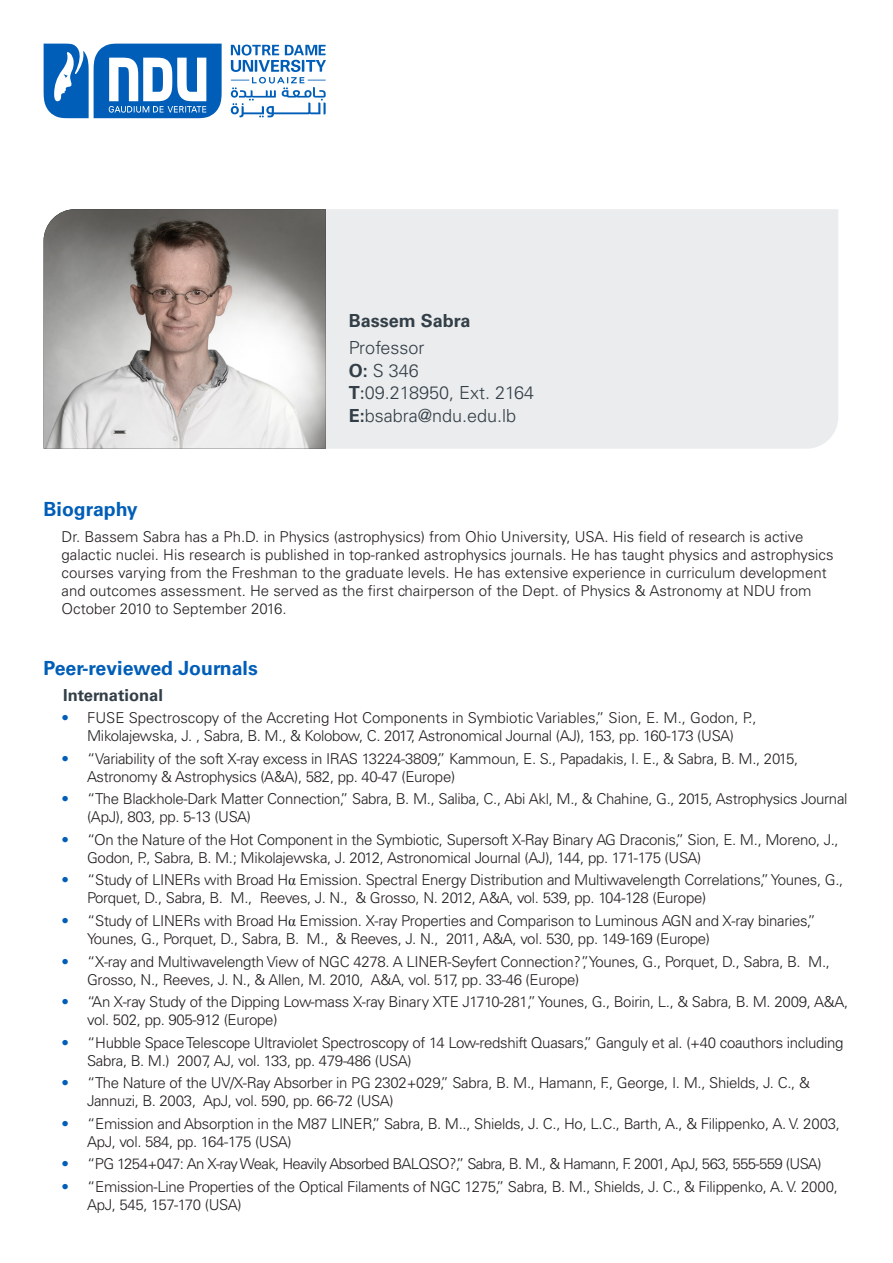
<style>
.page{position:relative;width:893px;height:1263px;background:#fff}
.page>*{position:absolute;margin:0;border:0;box-sizing:border-box;transform-origin:0 0}
.t1{font:700 19.5px "Univers";color:#005eb8}
.t2{font:300 18px "Univers";color:#333f48}
.t3{font:700 18px "Univers";color:#333f48}
.t4{font:700 16.5px "Univers";color:#333f48}
.t5{font:300 15px/18px "Univers";letter-spacing:-.02em;color:#231f20}
.t6{font:300 15px/18px "Univers";color:#231f20}
.t7{font:300 15px "Univers";letter-spacing:-.04em;color:#231f20}
.s1{font-weight:700}
.s2{font-family:"Avenir";font-weight:400}
.s3{color:#005eb8}
.s4{font-family:"Times New Roman";font-weight:400}
</style>
<div class="page">
<div style="left:326px;top:209px;width:512px;height:240px;background:#ebeced"></div>
<svg style="left:44px;top:44px;width:282px;height:74px"></svg>
<img style="left:44px;top:209px;width:282px;height:240px">
<p class="t3" style="left:349px;top:310px;width:123px">Bassem Sabra</p>
<p class="t2" style="left:349px;top:337px;width:77px">Professor</p>
<p class="t2" style="left:349px;top:359px;width:72px"><span class="s1">O:</span> S 346</p>
<p class="t2" style="left:349px;top:382px;width:187px"><span class="s1">T</span><span class="s2">:</span>09.218950, Ext. 2164</p>
<p class="t2" style="left:349px;top:404px;width:169px"><span class="s1">E:</span>bsabra@ndu.edu.lb</p>
<p class="t1" style="left:44px;top:498px;width:96px">Biography</p>
<p class="t6" style="left:62px;top:528px;width:773px">Dr. Bassem Sabra has a Ph.D. in Physics (astrophysics) from Ohio University, USA. His field of research is active galactic nuclei. His research is published in top-ranked astrophysics journals. He has taught physics and astrophysics courses varying from the Freshman to the graduate levels. He has extensive experience in curriculum development and outcomes assessment. He served as the first chairperson of the Dept. of Physics &amp; Astronomy at NDU from October 2010 to September 2016.</p>
<p class="t1" style="left:44px;top:657px;width:216px">Peer-reviewed Journals</p>
<p class="t4" style="left:63px;top:685px;width:101px">International</p>
<p class="t6" style="left:62px;top:709px;width:696px;text-align:center"><span class="s3">•</span> FUSE Spectroscopy of the Accreting Hot Components in Symbiotic Variables,” Sion, E. M., Godon, P.,<br>Mikolajewska, J. , Sabra, B. M., &amp; Kolobow, C. 2017, Astronomical Journal (AJ), 153, pp. 160-173 (USA)</p>
<p class="t5" style="left:87px;top:750px;width:713px;text-indent:-25px"><span class="s3">•</span> “Variability of the soft X-ray excess in IRAS 13224-3809,” Kammoun, E. S., Papadakis, I. E., &amp; Sabra, B. M., 2015,<br>Astronomy &amp; Astrophysics (A&amp;A), 582, pp. 40-47 (Europe)</p>
<p class="t5" style="left:87px;top:790px;width:762px;text-indent:-25px"><span class="s3">•</span> “The Blackhole-Dark Matter Connection,” Sabra, B. M., Saliba, C., Abi Akl, M., &amp; Chahine, G., 2015, Astrophysics Journal (ApJ), 803, pp. 5-13 (USA)</p>
<p class="t5" style="left:87px;top:831px;width:753px;text-indent:-25px"><span class="s3">•</span> “On the Nature of the Hot Component in the Symbiotic, Supersoft X-Ray Binary AG Draconis,” Sion, E. M., Moreno, J.,<br>Godon, P., Sabra, B. M.; Mikolajewska, J. 2012, Astronomical Journal (AJ), 144, pp. 171-175 (USA)</p>
<p class="t5" style="left:87px;top:871px;width:758px;text-indent:-25px"><span class="s3">•</span> “Study of LINERs with Broad H<span class="s4">α</span> Emission. Spectral Energy Distribution and Multiwavelength Correlations,” Younes, G.,<br>Porquet, D., Sabra, B. M., Reeves, J. N., &amp; Grosso, N. 2012, A&amp;A, vol. 539, pp. 104-128 (Europe)</p>
<p class="t5" style="left:87px;top:912px;width:730px;text-indent:-25px"><span class="s3">•</span> “Study of LINERs with Broad H<span class="s4">α</span> Emission. X-ray Properties and Comparison to Luminous AGN and X-ray binaries,”<br>Younes, G., Porquet, D., Sabra, B. M., &amp; Reeves, J. N., 2011, A&amp;A, vol. 530, pp. 149-169 (Europe)</p>
<p class="t5" style="left:87px;top:952px;width:744px;text-indent:-25px"><span class="s3">•</span> “X-ray and Multiwavelength View of NGC 4278. A LINER-Seyfert Connection?”, Younes, G., Porquet, D., Sabra, B. M.,<br>Grosso, N., Reeves, J. N., &amp; Allen, M. 2010, A&amp;A, vol. 517, pp. 33-46 (Europe)</p>
<p class="t5" style="left:87px;top:993px;width:763px;text-indent:-25px"><span class="s3">•</span> “An X-ray Study of the Dipping Low-mass X-ray Binary XTE J1710-281,” Younes, G., Boirin, L., &amp; Sabra, B. M. 2009, A&amp;A, vol. 502, pp. 905-912 (Europe)</p>
<p class="t5" style="left:87px;top:1033px;width:758px;text-indent:-25px"><span class="s3">•</span> “Hubble Space Telescope Ultraviolet Spectroscopy of 14 Low-redshift Quasars,” Ganguly et al. (+40 coauthors including<br>Sabra, B. M.) 2007, AJ, vol. 133, pp. 479-486 (USA)</p>
<p class="t5" style="left:87px;top:1074px;width:724px;text-indent:-25px"><span class="s3">•</span> “The Nature of the UV/X-Ray Absorber in PG 2302+029,” Sabra, B. M., Hamann, F., George, I. M., Shields, J. C., &amp;<br>Jannuzi, B. 2003, ApJ, vol. 590, pp. 66-72 (USA)</p>
<p class="t5" style="left:87px;top:1114px;width:754px;text-indent:-25px"><span class="s3">•</span> “Emission and Absorption in the M87 LINER,” Sabra, B. M.., Shields, J. C., Ho, L.C., Barth, A., &amp; Filippenko, A. V. 2003,<br>ApJ, vol. 584, pp. 164-175 (USA)</p>
<p class="t7" style="left:62px;top:1155px;width:761px"><span class="s3">•</span> “PG 1254+047: An X-ray Weak, Heavily Absorbed BALQSO?,” Sabra, B. M., &amp; Hamann, F. 2001, ApJ, 563, 555-559 (USA)</p>
<p class="t5" style="left:87px;top:1177px;width:752px;text-indent:-25px"><span class="s3">•</span> “Emission-Line Properties of the Optical Filaments of NGC 1275,” Sabra, B. M., Shields, J. C., &amp; Filippenko, A. V. 2000,<br>ApJ, 545, 157-170 (USA)</p>
</div>
